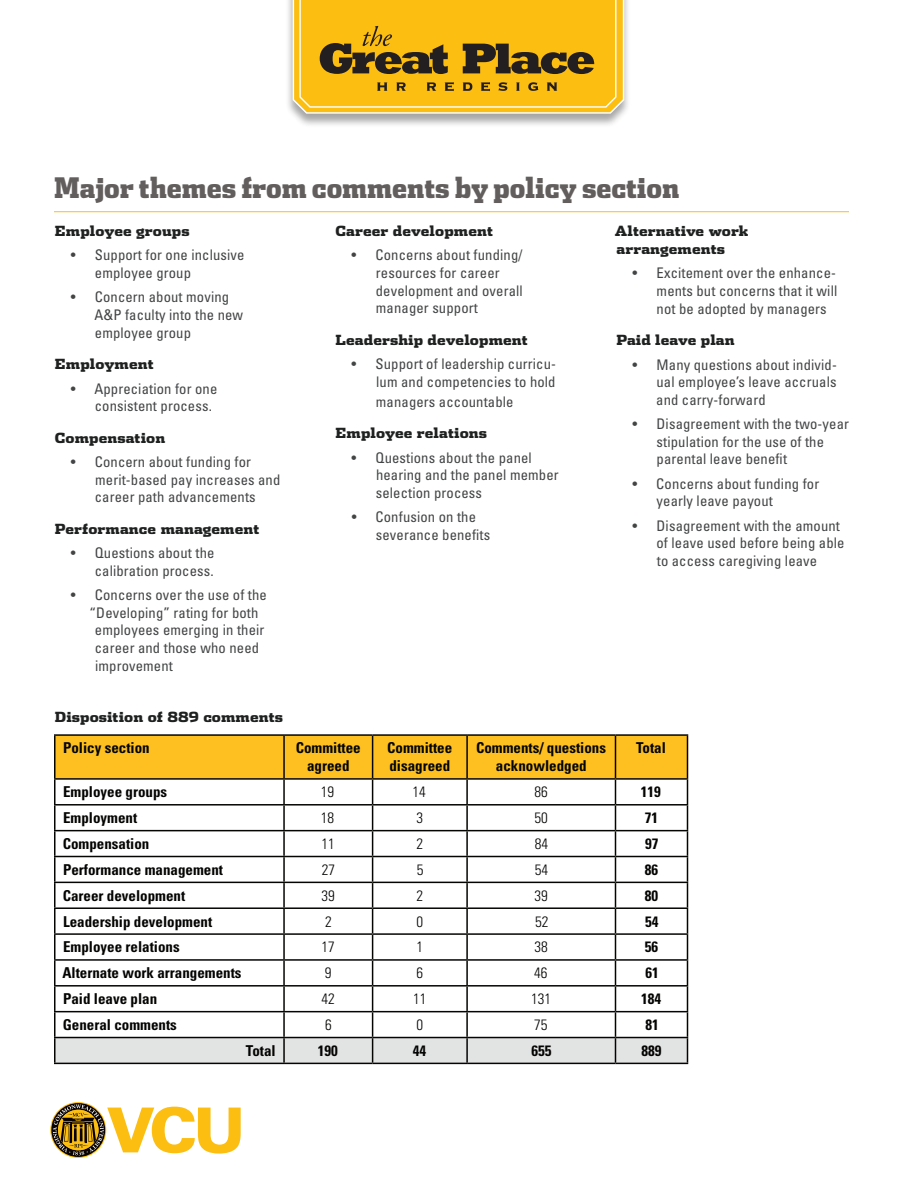
<style>
.page{position:relative;width:918px;height:1188px;background:#fff}
.page>*{position:absolute;margin:0;border:0;box-sizing:border-box;transform-origin:0 0}
.t1{font:900 28.05px "Dispatch Cond";color:#615e5d}
.t2{font:700 condensed 15px/18px "Univers LT Std";color:#040503;text-align:center}
.t3{font:300 condensed 15px "Univers LT Std";color:#040503}
.t4{font:condensed 14.7px/17.5px "Univers LT Std";letter-spacing:.01em;color:#434445}
.t5{font:900 13.8px/18px "Dispatch";letter-spacing:.01em;color:#1f2020}
</style>
<div class="page">
<div style="left:286px;top:0;width:345px;height:128px;background:#231f20;opacity:.4"></div>
<svg style="left:292px;top:0;width:333px;height:114px"></svg>
<hr style="left:54px;top:211px;width:795px;height:1px;background:#fdbe12">
<hr style="left:54px;top:734px;width:230px;height:2px;background:#040503">
<hr style="left:54px;top:736px;width:2px;height:42px;background:#040503">
<hr style="left:284px;top:734px;width:89px;height:2px;background:#040503">
<hr style="left:373px;top:734px;width:94px;height:2px;background:#040503">
<hr style="left:467px;top:734px;width:148px;height:2px;background:#040503">
<hr style="left:615px;top:734px;width:73px;height:2px;background:#040503">
<hr style="left:54px;top:778px;width:230px;height:2px;background:#040503">
<hr style="left:54px;top:780px;width:2px;height:24px;background:#040503">
<hr style="left:54px;top:804px;width:230px;height:2px;background:#040503">
<hr style="left:54px;top:806px;width:2px;height:24px;background:#040503">
<hr style="left:54px;top:830px;width:230px;height:1px;background:#040503">
<hr style="left:54px;top:831px;width:2px;height:25px;background:#040503">
<hr style="left:54px;top:856px;width:230px;height:1px;background:#040503">
<hr style="left:54px;top:857px;width:2px;height:25px;background:#040503">
<hr style="left:54px;top:882px;width:230px;height:1px;background:#040503">
<hr style="left:54px;top:883px;width:2px;height:24px;background:#040503">
<hr style="left:54px;top:907px;width:230px;height:2px;background:#040503">
<hr style="left:54px;top:909px;width:2px;height:24px;background:#040503">
<hr style="left:54px;top:933px;width:230px;height:2px;background:#040503">
<hr style="left:54px;top:935px;width:2px;height:24px;background:#040503">
<hr style="left:54px;top:959px;width:230px;height:2px;background:#040503">
<hr style="left:54px;top:961px;width:2px;height:24px;background:#040503">
<hr style="left:54px;top:985px;width:230px;height:2px;background:#040503">
<hr style="left:54px;top:987px;width:2px;height:24px;background:#040503">
<hr style="left:54px;top:1011px;width:230px;height:1px;background:#040503">
<hr style="left:54px;top:1012px;width:2px;height:25px;background:#040503">
<hr style="left:54px;top:1037px;width:230px;height:1px;background:#040503">
<hr style="left:54px;top:1038px;width:2px;height:25px;background:#040503">
<svg style="left:55px;top:735px;width:633px;height:328px"></svg>
<hr style="left:54px;top:1063px;width:230px;height:1px;background:#040503">
<hr style="left:284px;top:1063px;width:89px;height:1px;background:#040503">
<hr style="left:373px;top:1063px;width:94px;height:1px;background:#040503">
<hr style="left:467px;top:1063px;width:148px;height:1px;background:#040503">
<hr style="left:615px;top:1063px;width:73px;height:1px;background:#040503">
<svg style="left:51px;top:1103px;width:190px;height:54px"></svg>
<h1 class="t1" style="left:54px;top:169px;width:626px">Major themes from comments by policy section</h1>
<p class="t5" style="left:55px;top:221px;width:136px">Employee groups</p>
<p class="t4" style="left:95px;top:246px;width:151px;text-indent:-24px">• Support for one inclusive employee group</p>
<p class="t4" style="left:94px;top:288px;width:150px;text-indent:-23px">• Concern about moving<br>A&amp;P faculty into the new employee group</p>
<p class="t5" style="left:55px;top:354px;width:100px">Employment</p>
<p class="t4" style="left:95px;top:379px;width:124px;text-indent:-24px">• Appreciation for one consistent process.</p>
<p class="t5" style="left:55px;top:428px;width:112px">Compensation</p>
<p class="t4" style="left:95px;top:453px;width:187px;text-indent:-24px">• Concern about funding for merit-based pay increases and career path advancements</p>
<p class="t5" style="left:55px;top:519px;width:206px">Performance management</p>
<p class="t4" style="left:71px;top:544px;width:145px;text-align:right">• Questions about the calibration process.</p>
<p class="t4" style="left:71px;top:586px;width:198px">• Concerns over the use of the</p>
<p class="t4" style="left:90px;top:604px;width:170px">“Developing” rating for both</p>
<p class="t4" style="left:95px;top:621px;width:171px">employees emerging in their</p>
<p class="t4" style="left:95px;top:639px;width:166px">career and those who need</p>
<p class="t4" style="left:95px;top:657px;width:79px">improvement</p>
<p class="t5" style="left:335px;top:221px;width:159px">Career development</p>
<p class="t4" style="left:376px;top:246px;width:148px;text-indent:-24px">• Concerns about funding/ resources for career development and overall manager support</p>
<p class="t5" style="left:336px;top:330px;width:194px">Leadership development</p>
<p class="t4" style="left:352px;top:355px;width:206px;text-align:right">• Support of leadership curricu&shy;lum and competencies to hold</p>
<p class="t4" style="left:376px;top:392px;width:139px">managers accountable</p>
<p class="t5" style="left:336px;top:423px;width:153px">Employee relations</p>
<p class="t4" style="left:376px;top:448px;width:184px;text-indent:-24px">• Questions about the panel hearing and the panel member selection process</p>
<p class="t4" style="left:376px;top:508px;width:116px;text-indent:-24px">• Confusion on the severance benefits</p>
<p class="t5" style="left:615px;top:221px;width:135px">Alternative work arrangements</p>
<p class="t4" style="left:657px;top:264px;width:182px;text-align:justify;text-indent:-24px">• Excitement over the enhance&shy;ments but concerns that it will not be adopted by managers</p>
<p class="t5" style="left:616px;top:330px;width:120px">Paid leave plan</p>
<p class="t4" style="left:656px;top:355px;width:182px;text-align:justify;text-indent:-24px">• Many questions about individ&shy;ual employee’s leave accruals and carry-forward</p>
<p class="t4" style="left:657px;top:415px;width:194px;text-indent:-24px">• Disagreement with the two-year stipulation for the use of the parental leave benefit</p>
<p class="t4" style="left:657px;top:475px;width:164px;text-indent:-24px">• Concerns about funding for yearly leave payout</p>
<p class="t4" style="left:657px;top:517px;width:189px;text-indent:-24px">• Disagreement with the amount of leave used before being able to access caregiving leave</p>
<p class="t5" style="left:55px;top:707px;width:230px">Disposition of 889 comments</p>
<p class="t2" style="left:63px;top:739px;width:88px">Policy section</p>
<p class="t2" style="left:296px;top:739px;width:67px">Committee agreed</p>
<p class="t2" style="left:387px;top:739px;width:67px;text-align:left">Committee disagreed</p>
<p class="t2" style="left:476px;top:739px;width:131px">Comments/ questions acknowledged</p>
<p class="t2" style="left:636px;top:739px;width:31px">Total</p>
<p class="t2" style="left:63px;top:783px;width:106px">Employee groups</p>
<p class="t3" style="left:321px;top:783px;width:15px">19</p>
<p class="t3" style="left:413px;top:783px;width:15px">14</p>
<p class="t3" style="left:535px;top:783px;width:15px">86</p>
<p class="t2" style="left:641px;top:783px;width:21px">119</p>
<p class="t2" style="left:63px;top:809px;width:76px">Employment</p>
<p class="t3" style="left:321px;top:809px;width:15px">18</p>
<p class="t3" style="left:416px;top:809px;width:8px">3</p>
<p class="t3" style="left:535px;top:809px;width:15px">50</p>
<p class="t2" style="left:645px;top:809px;width:15px">71</p>
<p class="t2" style="left:63px;top:835px;width:88px">Compensation</p>
<p class="t3" style="left:322px;top:835px;width:15px">11</p>
<p class="t3" style="left:417px;top:835px;width:8px">2</p>
<p class="t3" style="left:535px;top:835px;width:15px">84</p>
<p class="t2" style="left:645px;top:835px;width:15px">97</p>
<p class="t2" style="left:63px;top:860px;width:161px">Performance management</p>
<p class="t3" style="left:322px;top:861px;width:15px">27</p>
<p class="t3" style="left:417px;top:861px;width:8px">5</p>
<p class="t3" style="left:535px;top:861px;width:15px">54</p>
<p class="t2" style="left:645px;top:860px;width:15px">86</p>
<p class="t2" style="left:63px;top:886px;width:124px">Career development</p>
<p class="t3" style="left:322px;top:886px;width:15px">39</p>
<p class="t3" style="left:417px;top:886px;width:8px">2</p>
<p class="t3" style="left:534px;top:886px;width:15px">39</p>
<p class="t2" style="left:645px;top:886px;width:15px">80</p>
<p class="t2" style="left:63px;top:912px;width:151px">Leadership development</p>
<p class="t3" style="left:325px;top:912px;width:8px">2</p>
<p class="t3" style="left:417px;top:912px;width:8px">0</p>
<p class="t3" style="left:535px;top:912px;width:15px">52</p>
<p class="t2" style="left:645px;top:912px;width:15px">54</p>
<p class="t2" style="left:63px;top:938px;width:118px">Employee relations</p>
<p class="t3" style="left:321px;top:938px;width:15px">17</p>
<p class="t3" style="left:416px;top:938px;width:8px">1</p>
<p class="t3" style="left:534px;top:938px;width:15px">38</p>
<p class="t2" style="left:645px;top:938px;width:15px">56</p>
<p class="t2" style="left:62px;top:964px;width:181px">Alternate work arrangements</p>
<p class="t3" style="left:325px;top:964px;width:8px">9</p>
<p class="t3" style="left:417px;top:964px;width:8px">6</p>
<p class="t3" style="left:534px;top:964px;width:15px">46</p>
<p class="t2" style="left:645px;top:964px;width:15px">61</p>
<p class="t2" style="left:63px;top:990px;width:96px">Paid leave plan</p>
<p class="t3" style="left:322px;top:990px;width:15px">42</p>
<p class="t3" style="left:413px;top:990px;width:15px">11</p>
<p class="t3" style="left:531px;top:990px;width:21px">131</p>
<p class="t2" style="left:641px;top:990px;width:21px">184</p>
<p class="t2" style="left:63px;top:1016px;width:116px">General comments</p>
<p class="t3" style="left:325px;top:1016px;width:8px">6</p>
<p class="t3" style="left:417px;top:1016px;width:8px">0</p>
<p class="t3" style="left:534px;top:1016px;width:15px">75</p>
<p class="t2" style="left:645px;top:1016px;width:15px">81</p>
<p class="t2" style="left:246px;top:1041px;width:31px">Total</p>
<p class="t2" style="left:318px;top:1041px;width:21px">190</p>
<p class="t2" style="left:413px;top:1041px;width:15px">44</p>
<p class="t2" style="left:531px;top:1041px;width:21px">655</p>
<p class="t2" style="left:641px;top:1041px;width:21px">889</p>
</div>
